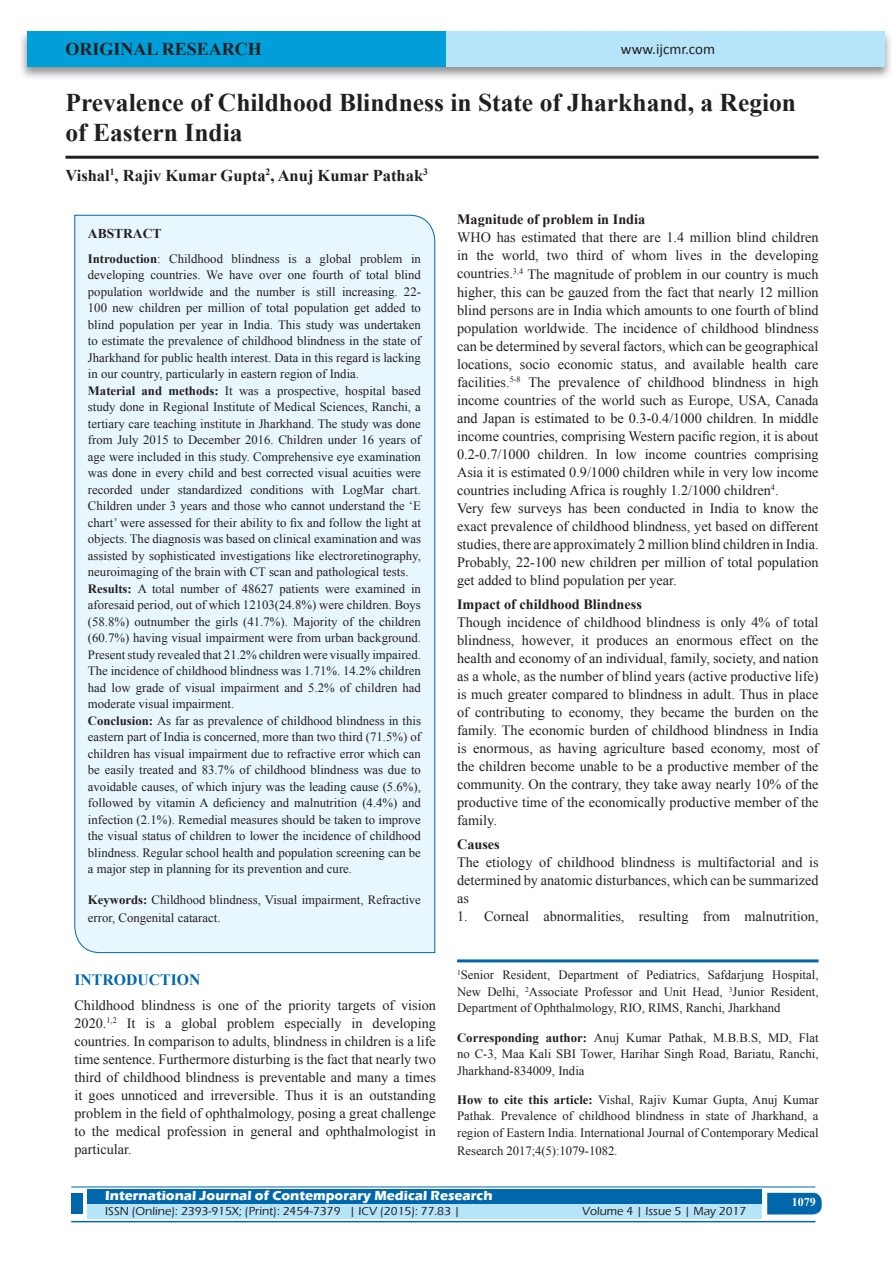
<style>
.page{position:relative;width:893px;height:1263px;background:#fff}
.page>*{position:absolute;margin:0;border:0;box-sizing:border-box;transform-origin:0 0}
.t1{font:700 25.5px/30px "Times New Roman";color:#231f20}
.t2{font:700 18px "Times New Roman";color:#231f20}
.t3{font:700 16.5px "Times New Roman";color:#231f20}
.t4{font:700 15.75px "Times New Roman";color:#0067aa}
.t5{font:15px "Calibri";color:#231f20}
.t6{font:14.25px/18px "Times New Roman";color:#231f20;text-align:justify}
.t7{font:700 14.25px "Times New Roman";color:#231f20}
.t8{font:700 13.5px "Eras ITC";color:#fff}
.t9{font:700 13.5px "Times New Roman";color:#231f20}
.t10{font:12.75px/16.5px "Times New Roman";color:#231f20;text-align:justify}
.t11{font:500 12px "Eras ITC";color:#231f20}
.t12{font:700 12px "Times New Roman";color:#fff}
.s1{font-weight:700}
</style>
<div class="page">
<div style="left:19px;top:29px;width:874px;height:52px;background:#231f20;opacity:.5"></div>
<div style="left:27px;top:31px;width:858px;height:35px;background:#b6e4f9"></div>
<div style="left:27px;top:31px;width:419px;height:35px;background:#009fda"></div>
<div style="left:87px;top:1189px;width:674px;height:15px;background:#0067aa"></div>
<div style="left:87px;top:1204px;width:674px;height:15px;background:#b6e4f9"></div>
<svg style="left:767px;top:1193px;width:55px;height:21px"></svg>
<hr style="left:71px;top:1186px;width:744px;height:1px;background:#0067aa">
<hr style="left:71px;top:1221px;width:744px;height:1px;background:#0067aa">
<div style="left:71px;top:1193px;width:12px;height:21px;background:#0067aa"></div>
<hr style="left:65px;top:156px;width:754px;height:3px;background:#231f20">
<div style="left:74px;top:214px;width:361px;height:739px;background:#e8f6fd"></div>
<hr style="left:457px;top:959px;width:362px;height:3px;background:#0067aa">
<h2 class="t2" style="left:65px;top:36px;width:26px">origi</h2>
<h2 class="t2" style="left:120px;top:36px;width:55px">nal researc</h2>
<h2 class="t2" style="left:248px;top:36px;width:16px">h</h2>
<p class="t5" style="left:621px;top:40px;width:96px">www.ijcmr.com</p>
<h1 class="t1" style="left:65px;top:87px;width:732px">Prevalence of Childhood Blindness in State of Jharkhand, a Region of Eastern India</h1>
<p class="t3" style="left:65px;top:164px;width:364px">Vishal<sup>1</sup>, Rajiv Kumar Gupta<sup>2</sup>, Anuj Kumar Pathak<sup>3</sup></p>
<p class="t9" style="left:88px;top:224px;width:75px">ABSTRACT</p>
<p class="t10" style="left:88px;top:250px;width:335px;text-align:left"><span class="s1">Introduction</span>: Childhood blindness is a global problem in developing countries. We have over one fourth of total blind population worldwide and the number is still increasing. 22- 100 new children per million of total population get added to blind population per year in India. This study was undertaken to estimate the prevalence of childhood blindness in the state of Jharkhand for public health interest. Data in this regard is lacking in our country, particularly in eastern region of India.<br><span class="s1">Material and methods:</span> It was a prospective, hospital based study done in Regional Institute of Medical Sciences, Ranchi, a tertiary care teaching institute in Jharkhand. The study was done from July 2015 to December 2016. Children under 16 years of age were included in this study. Comprehensive eye examination was done in every child and best corrected visual acuities were recorded under standardized conditions with LogMar chart.<br>Children under 3 years and those who cannot understand the ‘E chart’ were assessed for their ability to fix and follow the light at objects. The diagnosis was based on clinical examination and was assisted by sophisticated investigations like electroretinography, neuroimaging of the brain with CT scan and pathological tests.<br><span class="s1">Results:</span> A total number of 48627 patients were examined in aforesaid period, out of which 12103(24.8%) were children. Boys (58.8%) outnumber the girls (41.7%). Majority of the children (60.7%) having visual impairment were from urban background.<br>Present study revealed that 21.2% children were visually impaired.<br>The incidence of childhood blindness was 1.71%. 14.2% children had low grade of visual impairment and 5.2% of children had moderate visual impairment.<br><span class="s1">Conclusion:</span> As far as prevalence of childhood blindness in this eastern part of India is concerned, more than two third (71.5%) of children has visual impairment due to refractive error which can be easily treated and 83.7% of childhood blindness was due to avoidable causes, of which injury was the leading cause (5.6%), followed by vitamin A deficiency and malnutrition (4.4%) and infection (2.1%). Remedial measures should be taken to improve the visual status of children to lower the incidence of childhood blindness. Regular school health and population screening can be a major step in planning for its prevention and cure.</p>
<p class="t10" style="left:88px;top:890px;width:335px;line-height:18px"><span class="s1">Keywords:</span> Childhood blindness, Visual impairment, Refractive error, Congenital cataract.</p>
<p class="t4" style="left:74px;top:969px;width:127px">Introduction</p>
<p class="t6" style="left:74px;top:996px;width:363px">Childhood blindness is one of the priority targets of vision 2020.<sup>1,2</sup> It is a global problem especially in developing countries. In comparison to adults, blindness in children is a life time sentence. Furthermore disturbing is the fact that nearly two third of childhood blindness is preventable and many a times it goes unnoticed and irreversible. Thus it is an outstanding problem in the field of ophthalmology, posing a great challenge to the medical profession in general and ophthalmologist in particular.</p>
<p class="t7" style="left:457px;top:210px;width:190px">Magnitude of problem in India</p>
<p class="t6" style="left:457px;top:228px;width:363px;text-align:left">WHO has estimated that there are 1.4 million blind children in the world, two third of whom lives in the developing countries.<sup>3,4</sup> The magnitude of problem in our country is much higher, this can be gauzed from the fact that nearly 12 million blind persons are in India which amounts to one fourth of blind population worldwide. The incidence of childhood blindness can be determined by several factors, which can be geographical locations, socio economic status, and available health care facilities.<sup>5-8</sup> The prevalence of childhood blindness in high income countries of the world such as Europe, USA, Canada and Japan is estimated to be 0.3-0.4/1000 children. In middle income countries, comprising Western pacific region, it is about 0.2-0.7/1000 children. In low income countries comprising Asia it is estimated 0.9/1000 children while in very low income countries including Africa is roughly 1.2/1000 children<sup>4</sup>.<br>Very few surveys has been conducted in India to know the exact prevalence of childhood blindness, yet based on different studies, there are approximately 2 million blind children in India.<br>Probably, 22-100 new children per million of total population get added to blind population per year.</p>
<p class="t7" style="left:457px;top:594px;width:186px">Impact of childhood Blindness</p>
<p class="t6" style="left:457px;top:613px;width:363px">Though incidence of childhood blindness is only 4% of total blindness, however, it produces an enormous effect on the health and economy of an individual, family, society, and nation as a whole, as the number of blind years (active productive life) is much greater compared to blindness in adult. Thus in place of contributing to economy, they became the burden on the family. The economic burden of childhood blindness in India is enormous, as having agriculture based economy, most of the children become unable to be a productive member of the community. On the contrary, they take away nearly 10% of the productive time of the economically productive member of the family.</p>
<p class="t7" style="left:457px;top:835px;width:44px">Causes</p>
<p class="t6" style="left:457px;top:853px;width:363px">The etiology of childhood blindness is multifactorial and is determined by anatomic disturbances, which can be summarized as</p>
<p class="t6" style="left:457px;top:907px;width:363px">1. Corneal abnormalities, resulting from malnutrition,</p>
<p class="t10" style="left:457px;top:967px;width:363px"><sup>1</sup>Senior Resident, Department of Pediatrics, Safdarjung Hospital, New Delhi, <sup>2</sup>Associate Professor and Unit Head, <sup>3</sup>Junior Resident, Department of Ophthalmology, RIO, RIMS, Ranchi, Jharkhand</p>
<p class="t10" style="left:457px;top:1029px;width:363px"><span class="s1">Corresponding author:</span> Anuj Kumar Pathak, M.B.B.S, MD, Flat no C-3, Maa Kali SBI Tower, Harihar Singh Road, Bariatu, Ranchi, Jharkhand-834009, India</p>
<p class="t10" style="left:457px;top:1091px;width:363px"><span class="s1">How to cite this article:</span> Vishal, Rajiv Kumar Gupta, Anuj Kumar Pathak. Prevalence of childhood blindness in state of Jharkhand, a region of Eastern India. International Journal of Contemporary Medical</p>
<p class="t10" style="left:457px;top:1142px;width:162px">Research 2017;4(5):1079-1082.</p>
<p class="t8" style="left:105px;top:1188px;width:389px">International Journal of Contemporary Medical Research</p>
<p class="t11" style="left:105px;top:1204px;width:356px">ISSN (Online): 2393-915X; (Print): 2454-7379 | ICV (2015): 77.83 |</p>
<p class="t11" style="left:582px;top:1204px;width:166px">Volume 4 | Issue 5 | May 2017</p>
<p class="t12" style="left:792px;top:1194px;width:25px">1079</p>
</div>
